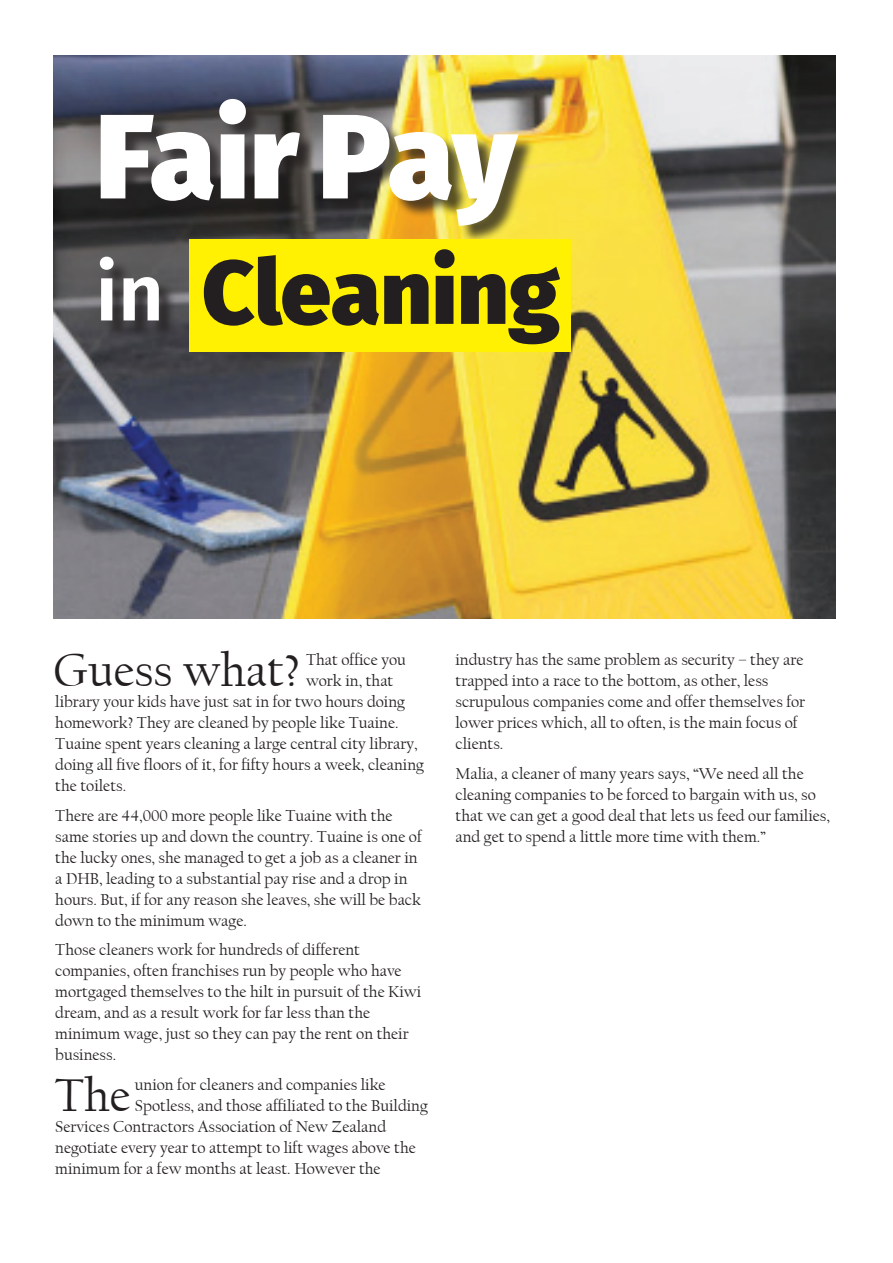
<style>
.page{position:relative;width:893px;height:1263px;background:#fff}
.page>*{position:absolute;margin:0;border:0;box-sizing:border-box;transform-origin:0 0}
.t1{font:800 120px "Fira Sans";letter-spacing:-.01em;color:#fff}
.t2{font:800 90px "Fira Sans";color:#231f20}
.t3{font:48.15px "Californian FB";color:#231f20}
.t4{font:16.5px/21px "Californian FB";color:#231f20}
.s1{font-weight:600;font-size:79.5px;color:#fff}
</style>
<div class="page">
<img style="left:53px;top:55px;width:782px;height:564px">
<div style="left:103px;top:102px;width:433px;height:237px;background:#231f20;opacity:.75"></div>
<div style="left:189px;top:239px;width:381px;height:113px;background:#fff101"></div>
<h1 class="t1" style="left:96px;top:72px;width:423px">Fair Pay</h1>
<h2 class="t2" style="left:96px;top:229px;width:466px"><span class="s1">in</span> Cleaning</h2>
<h3 class="t3" style="left:53px;top:644px;width:249px">Guess what?</h3>
<p class="t4" style="left:306px;top:649px;width:101px">That office you</p>
<p class="t4" style="left:306px;top:670px;width:89px">work in, that</p>
<p class="t4" style="left:55px;top:691px;width:351px">library your kids have just sat in for two hours doing</p>
<p class="t4" style="left:55px;top:712px;width:345px">homework? They are cleaned by people like Tuaine.</p>
<p class="t4" style="left:55px;top:733px;width:364px">Tuaine spent years cleaning a large central city library,</p>
<p class="t4" style="left:55px;top:754px;width:370px">doing all five floors of it, for fifty hours a week, cleaning</p>
<p class="t4" style="left:55px;top:775px;width:72px">the toilets.</p>
<p class="t4" style="left:55px;top:805px;width:368px">There are 44,000 more people like Tuaine with the same stories up and down the country. Tuaine is one of the lucky ones, she managed to get a job as a cleaner in a DHB, leading to a substantial pay rise and a drop in hours. But, if for any reason she leaves, she will be back down to the minimum wage.</p>
<p class="t4" style="left:55px;top:939px;width:367px">Those cleaners work for hundreds of different companies, often franchises run by people who have mortgaged themselves to the hilt in pursuit of the Kiwi dream, and as a result work for far less than the minimum wage, just so they can pay the rent on their business.</p>
<h3 class="t3" style="left:55px;top:1068px;width:77px">The</h3>
<p class="t4" style="left:135px;top:1074px;width:252px">union for cleaners and companies like</p>
<p class="t4" style="left:135px;top:1095px;width:295px">Spotless, and those affiliated to the Building</p>
<p class="t4" style="left:55px;top:1116px;width:332px">Services Contractors Association of New Zealand</p>
<p class="t4" style="left:55px;top:1137px;width:362px">negotiate every year to attempt to lift wages above the</p>
<p class="t4" style="left:55px;top:1158px;width:327px">minimum for a few months at least. However the</p>
<p class="t4" style="left:455px;top:649px;width:351px">industry has the same problem as security – they are trapped into a race to the bottom, as other, less scrupulous companies come and offer themselves for lower prices which, all to often, is the main focus of clients.</p>
<p class="t4" style="left:455px;top:763px;width:376px">Malia, a cleaner of many years says, “We need all the cleaning companies to be forced to bargain with us, so that we can get a good deal that lets us feed our families, and get to spend a little more time with them.”</p>
</div>
